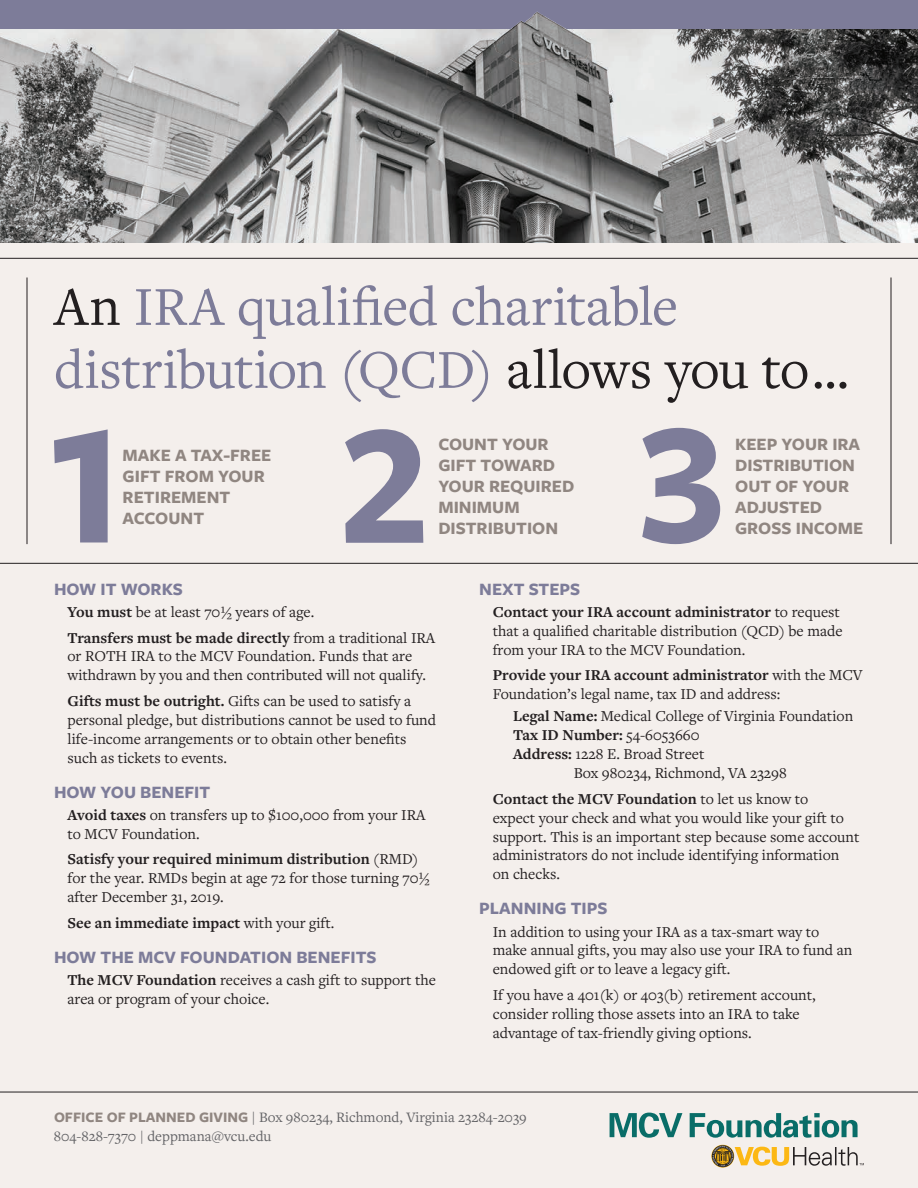
<style>
.page{position:relative;width:918px;height:1188px;background:#f4efec}
.page>*{position:absolute;margin:0;border:0;box-sizing:border-box;transform-origin:0 0}
.Headline{font:57px/63px "Freight Text Pro";letter-spacing:-.01em;color:#7d7c99}
.Callout{font:700 18px/21px "Freight Sans Pro";color:#908681}
.Subheading{font:700 18px "Freight Sans Pro";color:#7d7c99}
.t1{font:15.75px/18.9px "Freight Text Pro";color:#231f20}
.t2{font:700 15.75px "Freight Text Pro";color:#231f20}
.Subheading-2{font:15px "Freight Text Pro";color:#636366}
.s1{color:#231f20}
.s2{font-weight:700}
.s3{font-weight:400}
.s4{font-family:"Freight Sans Pro";font-weight:700;color:#908681}
</style>
<div class="page">
<img style="left:0;top:28px;width:918px;height:215px">
<div style="left:0;top:0;width:918px;height:28px;background:#7d7c99"></div>
<hr style="left:0;top:258px;width:918px;height:1px;background:#231f20">
<hr style="left:0;top:1092px;width:918px;height:1px;background:#231f20">
<hr style="left:27px;top:278px;width:1px;height:266px;background:#231f20">
<hr style="left:891px;top:278px;width:1px;height:266px;background:#231f20">
<hr style="left:0;top:563px;width:918px;height:1px;background:#231f20">
<svg style="left:711px;top:1145px;width:153px;height:23px"></svg>
<svg style="left:610px;top:1113px;width:72px;height:25px"></svg>
<svg style="left:690px;top:1113px;width:168px;height:25px"></svg>
<svg style="left:345px;top:429px;width:78px;height:114px"></svg>
<svg style="left:54px;top:429px;width:54px;height:113px"></svg>
<svg style="left:642px;top:428px;width:78px;height:116px"></svg>
<p class="Headline" style="left:54px;top:273px;width:797px"><span class="s1">An</span> IRA qualified charitable distribution (QCD) <span class="s1">allows you to...</span></p>
<p class="Callout" style="left:123px;top:444px;width:150px">MAKE A TAX-FREE<br>GIFT FROM YOUR<br>RETIREMENT<br>ACCOUNT</p>
<p class="Callout" style="left:735px;top:433px;width:130px">KEEP YOUR IRA<br>DISTRIBUTION<br>OUT OF YOUR<br>ADJUSTED<br>GROSS INCOME</p>
<p class="Callout" style="left:438px;top:433px;width:137px">COUNT YOUR<br>GIFT TOWARD<br>YOUR REQUIRED<br>MINIMUM<br>DISTRIBUTION</p>
<p class="Subheading" style="left:54px;top:577px;width:131px">HOW IT WORKS</p>
<p class="t1" style="left:68px;top:602px;width:248px"><span class="s2">You must</span> be at least 701/2 years of age.</p>
<p class="t1" style="left:68px;top:627px;width:369px"><span class="s2">Transfers must be made directly</span> from a traditional IRA or ROTH IRA to the MCV Foundation. Funds that are withdrawn by you and then contributed will not qualify.</p>
<p class="t1" style="left:68px;top:691px;width:370px"><span class="s2">Gifts must be outright.</span> Gifts can be used to satisfy a personal pledge, but distributions cannot be used to fund life-income arrangements or to obtain other benefits such as tickets to events.</p>
<p class="Subheading" style="left:54px;top:780px;width:158px">HOW YOU BENEFIT</p>
<p class="t1" style="left:68px;top:805px;width:359px"><span class="s2">Avoid taxes</span> on transfers up to $100,000 from your IRA to MCV Foundation.</p>
<p class="t1" style="left:68px;top:849px;width:364px"><span class="s2">Satisfy your required minimum distribution</span> (RMD) for the year. RMDs begin at age 72 for those turning 70½ after December 31, 2019.</p>
<p class="t2" style="left:68px;top:912px;width:268px">See an immediate impact <span class="s3">with your gift.</span></p>
<p class="Subheading" style="left:54px;top:945px;width:324px">HOW THE MCV FOUNDATION BENEFITS</p>
<p class="t1" style="left:68px;top:970px;width:370px"><span class="s2">The MCV Foundation</span> receives a cash gift to support the area or program of your choice.</p>
<p class="Subheading" style="left:479px;top:577px;width:103px">NEXT STEPS</p>
<p class="t1" style="left:493px;top:602px;width:351px"><span class="s2">Contact your IRA account administrator</span> to request that a qualified charitable distribution (QCD) be made from your IRA to the MCV Foundation.</p>
<p class="t1" style="left:493px;top:665px;width:371px"><span class="s2">Provide your IRA account administrator</span> with the MCV<br>Foundation’s legal name, tax ID and address:</p>
<p class="t1" style="left:513px;top:706px;width:342px"><span class="s2">Legal Name:</span> Medical College of Virginia Foundation</p>
<p class="t2" style="left:513px;top:725px;width:188px">Tax ID Number: <span class="s3">54-6053660</span></p>
<p class="t1" style="left:513px;top:744px;width:193px"><span class="s2">Address:</span> 1228 E. Broad Street</p>
<p class="t1" style="left:574px;top:763px;width:215px">Box 980234, Richmond, VA 23298</p>
<p class="t1" style="left:493px;top:789px;width:368px"><span class="s2">Contact the MCV Foundation</span> to let us know to<br>expect your check and what you would like your gift to support. This is an important step because some account administrators do not include identifying information on checks.</p>
<p class="Subheading" style="left:479px;top:896px;width:130px">PLANNING TIPS</p>
<p class="t1" style="left:493px;top:922px;width:361px">In addition to using your IRA as a tax-smart way to make annual gifts, you may also use your IRA to fund an endowed gift or to leave a legacy gift.</p>
<p class="t1" style="left:493px;top:985px;width:325px">If you have a 401(k) or 403(b) retirement account, consider rolling those assets into an IRA to take advantage of tax-friendly giving options.</p>
<p class="Subheading-2" style="left:54px;top:1107px;width:474px"><span class="s4">OFFICE OF PLANNED GIVING</span> | Box 980234, Richmond, Virginia 23284-2039</p>
<p class="Subheading-2" style="left:54px;top:1126px;width:219px">804-828-7370 | deppmana@vcu.edu</p>
</div>
